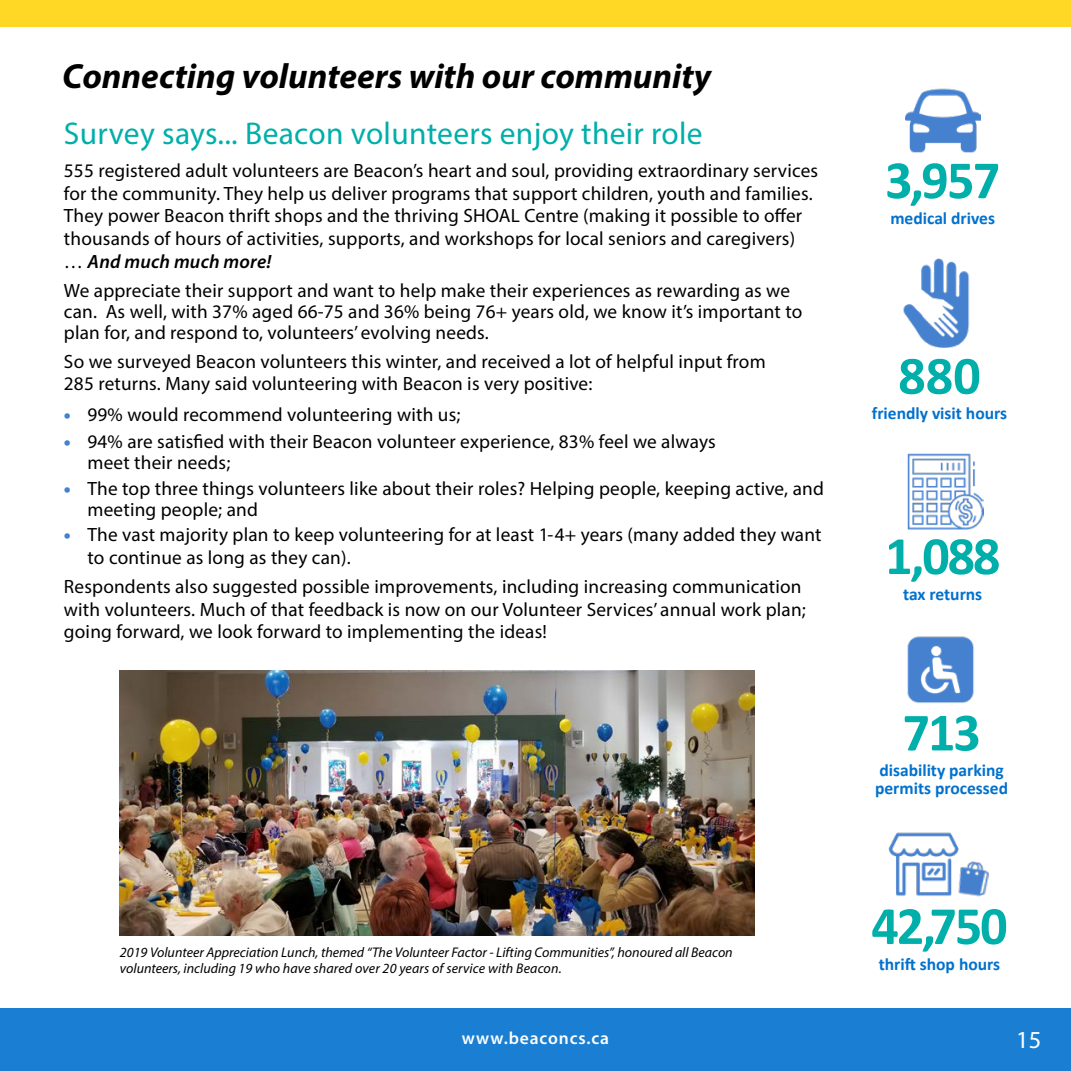
<style>
.page{position:relative;width:1071px;height:1071px;background:#fff}
.page>*{position:absolute;margin:0;border:0;box-sizing:border-box;transform-origin:0 0}
.t1{font:700 54.25px "Calibri";letter-spacing:-.04em;color:#00afaa}
.t2{font:italic 700 35px "Myriad Pro";color:#000}
.t3{font:31.5px "Myriad Pro";letter-spacing:.01em;color:#00afaa}
.t4{font:24.5px "Myriad Pro";color:#fff}
.t5{font:19.25px/22.8px "Myriad Pro";letter-spacing:.01em;color:#000}
.t6{font:700 17.5px/17.5px "Calibri";color:#0071ce}
.t7{font:600 17.5px "Myriad Pro";letter-spacing:.05em;color:#fff}
.t8{font:italic 14px/15.8px "Myriad Pro";color:#000}
.s1{font-weight:600;font-style:italic}
.s2{font-weight:900;color:#4381cf}
</style>
<div class="page">
<div style="left:0;top:1008px;width:1071px;height:63px;background:#1a7fd3"></div>
<div style="left:0;top:0;width:1071px;height:27px;background:#ffd826"></div>
<img style="left:905px;top:88px;width:76px;height:65px">
<img style="left:888px;top:832px;width:71px;height:64px">
<img style="left:908px;top:454px;width:76px;height:75px">
<img style="left:903px;top:258px;width:67px;height:90px">
<img style="left:952px;top:857px;width:37px;height:40px">
<img style="left:907px;top:636px;width:68px;height:67px">
<img style="left:120px;top:671px;width:635px;height:265px">
<h2 class="t2" style="left:62px;top:54px;width:651px">Connecting volunteers with our community</h2>
<h3 class="t3" style="left:64px;top:114px;width:640px">Survey says... Beacon volunteers enjoy their role</h3>
<p class="t5" style="left:64px;top:159px;width:756px">555 registered adult volunteers are Beacon’s heart and soul, providing extraordinary services for the community. They help us deliver programs that support children, youth and families.<br>They power Beacon thrift shops and the thriving SHOAL Centre (making it possible to offer thousands of hours of activities, supports, and workshops for local seniors and caregivers) … <span class="s1">And much much more!</span></p>
<p class="t5" style="left:64px;top:280px;width:740px;line-height:21px">We appreciate their support and want to help make their experiences as rewarding as we can. As well, with 37% aged 66-75 and 36% being 76+ years old, we know it’s important to plan for, and respond to, volunteers’ evolving needs.</p>
<p class="t5" style="left:64px;top:350px;width:703px">So we surveyed Beacon volunteers this winter, and received a lot of helpful input from<br>285 returns. Many said volunteering with Beacon is very positive:</p>
<p class="t5" style="left:64px;top:403px;width:398px"><span class="s2">•</span> 99% would recommend volunteering with us;</p>
<p class="t5" style="left:88px;top:431px;width:630px;line-height:21px;text-indent:-24px"><span class="s2">•</span> 94% are satisfied with their Beacon volunteer experience, 83% feel we always meet their needs;</p>
<p class="t5" style="left:88px;top:477px;width:738px;line-height:21px;text-indent:-24px"><span class="s2">•</span> The top three things volunteers like about their roles? Helping people, keeping active, and meeting people; and</p>
<p class="t5" style="left:88px;top:523px;width:736px;text-indent:-24px"><span class="s2">•</span> The vast majority plan to keep volunteering for at least 1-4+ years (many added they want to continue as long as they can).</p>
<p class="t5" style="left:64px;top:575px;width:744px;line-height:22.2px">Respondents also suggested possible improvements, including increasing communication with volunteers. Much of that feedback is now on our Volunteer Services’ annual work plan; going forward, we look forward to implementing the ideas!</p>
<p class="t8" style="left:120px;top:944px;width:614px">2019 Volunteer Appreciation Lunch, themed “The Volunteer Factor - Lifting Communities”, honoured all Beacon volunteers, including 19 who have shared over 20 years of service with Beacon.</p>
<h1 class="t1" style="left:885px;top:142px;width:117px">3,957</h1>
<p class="t6" style="left:890px;top:209px;width:106px">medical drives</p>
<h1 class="t1" style="left:898px;top:337px;width:84px">880</h1>
<p class="t6" style="left:872px;top:405px;width:137px">friendly visit hours</p>
<h1 class="t1" style="left:885px;top:518px;width:117px">1,088</h1>
<p class="t6" style="left:903px;top:585px;width:81px">tax returns</p>
<h1 class="t1" style="left:903px;top:694px;width:80px">713</h1>
<p class="t6" style="left:875px;top:761px;width:135px">disability parking permits processed</p>
<h1 class="t1" style="left:871px;top:888px;width:138px">42,750</h1>
<p class="t6" style="left:879px;top:955px;width:123px">thrift shop hours</p>
<p class="t7" style="left:462px;top:1027px;width:149px">www.beaconcs.ca</p>
<p class="t4" style="left:1016px;top:1025px;width:27px">15</p>
</div>
